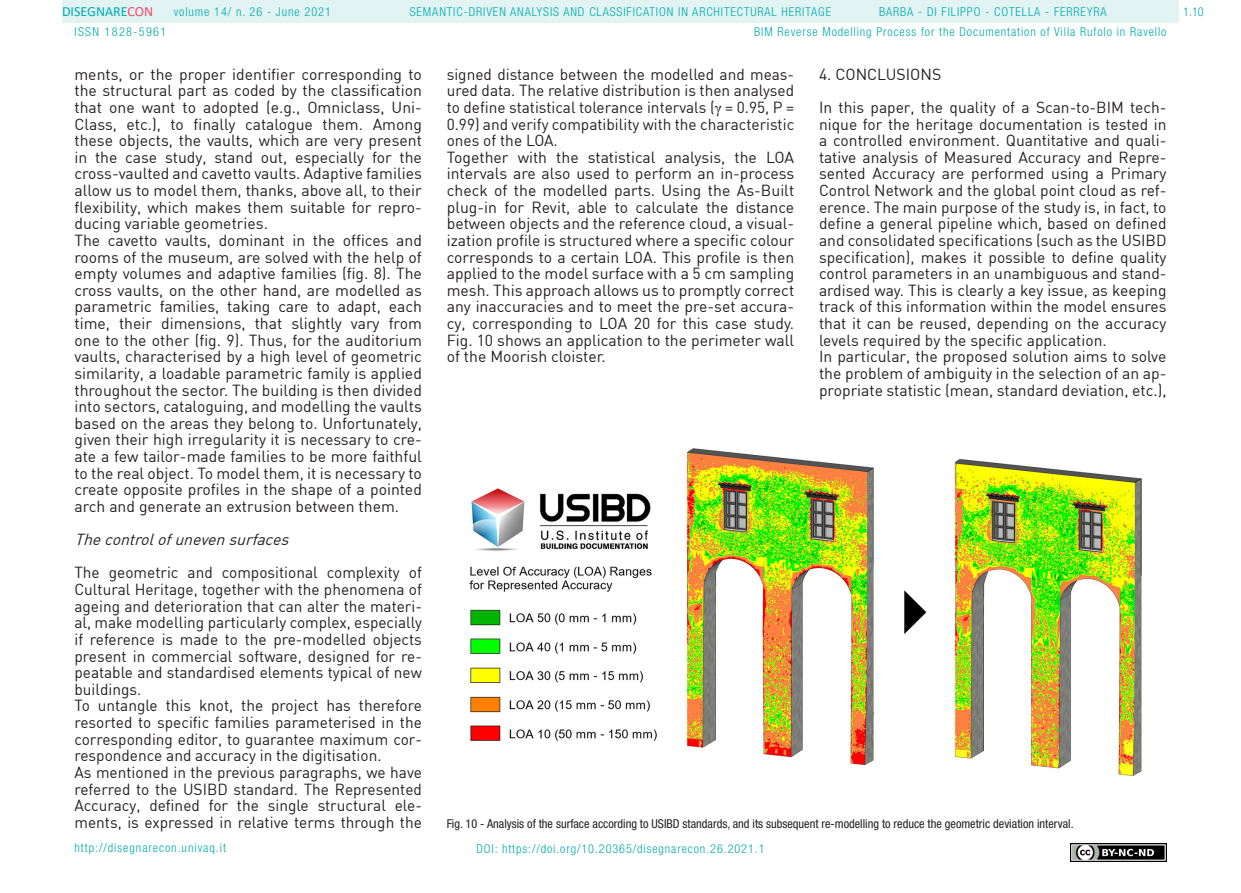
<style>
.page{position:relative;width:1241px;height:893px;background:#fff}
.page>*{position:absolute;margin:0;border:0;box-sizing:border-box;transform-origin:0 0}
.t1{font:15.75px/16.6px "DIN";color:#231f20;text-align:justify}
.t2{font:italic 15.75px "DIN";color:#231f20}
.t3{font:14px "Calibri";color:#00aaad}
.t4{font:300 condensed 12.25px "Helvetica Neue LT Std";letter-spacing:.075em;color:#00aaad}
.t5{font:condensed 12.25px "Helvetica Neue LT Std";color:#231f20}
.t6{font:300 condensed 12.25px "Helvetica Neue LT Std";letter-spacing:.11em;color:#00aaad}
.s1{color:#f24862}
.s2{font-family:"Times New Roman"}
</style>
<div class="page">
<div style="left:62px;top:0;width:1116px;height:23px;background:#e2f3f4"></div>
<img style="left:1070px;top:843px;width:96px;height:18px">
<img style="left:469px;top:448px;width:673px;height:328px">
<p class="t3" style="left:62px;top:2px;width:93px">DISEGNARE<span class="s1">CON</span></p>
<p class="t4" style="left:878px;top:5px;width:229px">BARBA - DI FILIPPO - COTELLA - FERREYRA</p>
<p class="t4" style="left:174px;top:5px;width:159px">volume 14/ n. 26 - June 2021</p>
<p class="t4" style="left:410px;top:5px;width:423px">SEMANTIC-DRIVEN ANALYSIS AND CLASSIFICATION IN ARCHITECTURAL HERITAGE</p>
<p class="t6" style="left:74px;top:24px;width:93px">ISSN 1828-5961</p>
<p class="t4" style="left:754px;top:25px;width:414px">BIM Reverse Modelling Process for the Documentation of Villa Rufolo in Ravello</p>
<p class="t1" style="left:74px;top:65px;width:349px">ments, or the proper identifier corresponding to the structural part as coded by the classification that one want to adopted (e.g., Omniclass, Uni-Class, etc.), to finally catalogue them. Among these objects, the vaults, which are very present in the case study, stand out, especially for the cross-vaulted and cavetto vaults. Adaptive families allow us to model them, thanks, above all, to their flexibility, which makes them suitable for repro&shy;ducing variable geometries.</p>
<p class="t1" style="left:74px;top:232px;width:349px">The cavetto vaults, dominant in the offices and rooms of the museum, are solved with the help of empty volumes and adaptive families (fig. 8). The cross vaults, on the other hand, are modelled as parametric families, taking care to adapt, each time, their dimensions, that slightly vary from one to the other (fig. 9). Thus, for the auditorium vaults, characterised by a high level of geometric similarity, a loadable parametric family is applied throughout the sector. The building is then divided into sectors, cataloguing, and modelling the vaults based on the areas they belong to. Unfortunately, given their high irregularity it is necessary to cre&shy;ate a few tailor-made families to be more faithful to the real object. To model them, it is necessary to create opposite profiles in the shape of a pointed arch and generate an extrusion between them.</p>
<p class="t2" style="left:74px;top:530px;width:220px">Thecontrolofunevensurfaces</p>
<p class="t1" style="left:74px;top:564px;width:349px">The geometric and compositional complexity of Cultural Heritage, together with the phenomena of ageing and deterioration that can alter the materi&shy;al, make modelling particularly complex, especially if reference is made to the pre-modelled objects present in commercial software, designed for re&shy;peatable and standardised elements typical of new buildings.</p>
<p class="t1" style="left:74px;top:697px;width:349px">To untangle this knot, the project has therefore resorted to specific families parameterised in the corresponding editor, to guarantee maximum cor&shy;respondence and accuracy in the digitisation.</p>
<p class="t1" style="left:74px;top:764px;width:349px">As mentioned in the previous paragraphs, we have referred to the USIBD standard. The Represented Accuracy, defined for the single structural ele&shy;ments, is expressed in relative terms through the</p>
<p class="t1" style="left:446px;top:65px;width:349px">signed distance between the modelled and meas&shy;ured data. The relative distribution is then analysed to define statistical tolerance intervals (<span class="s2">γ</span> = 0.95, P = 0.99) and verify compatibility with the characteristic ones of the LOA.</p>
<p class="t1" style="left:446px;top:148px;width:349px">Together with the statistical analysis, the LOA intervals are also used to perform an in-process check of the modelled parts. Using the As-Built plug-in for Revit, able to calculate the distance between objects and the reference cloud, a visual&shy;ization profile is structured where a specific colour corresponds to a certain LOA. This profile is then applied to the model surface with a 5 cm sampling mesh. This approach allows us to promptly correct any inaccuracies and to meet the pre-set accura&shy;cy, corresponding to LOA 20 for this case study.<br>Fig. 10 shows an application to the perimeter wall of the Moorish cloister.</p>
<p class="t1" style="left:819px;top:65px;width:124px">4. CONCLUSIONS</p>
<p class="t1" style="left:819px;top:99px;width:349px">In this paper, the quality of a Scan-to-BIM tech&shy;nique for the heritage documentation is tested in a controlled environment. Quantitative and quali&shy;tative analysis of Measured Accuracy and Repre&shy;sented Accuracy are performed using a Primary Control Network and the global point cloud as ref&shy;erence. The main purpose of the study is, in fact, to define a general pipeline which, based on defined and consolidated specifications (such as the USIBD specification), makes it possible to define quality control parameters in an unambiguous and stand&shy;ardised way. This is clearly a key issue, as keeping track of this information within the model ensures that it can be reused, depending on the accuracy levels required by the specific application.</p>
<p class="t1" style="left:819px;top:348px;width:349px">In particular, the proposed solution aims to solve the problem of ambiguity in the selection of an ap&shy;propriate statistic (mean, standard deviation, etc.),</p>
<p class="t5" style="left:446px;top:816px;width:628px">Fig. 10 - Analysis of the surface according to USIBD standards, and its subsequent re-modelling to reduce the geometric deviation interval.</p>
<p class="t4" style="left:74px;top:841px;width:153px">http://disegnarecon.univaq.it</p>
<p class="t4" style="left:476px;top:842px;width:290px">DOI: https://doi.org/10.20365/disegnarecon.26.2021.1</p>
<p class="t4" style="left:1182px;top:5px;width:22px">1.10</p>
</div>
